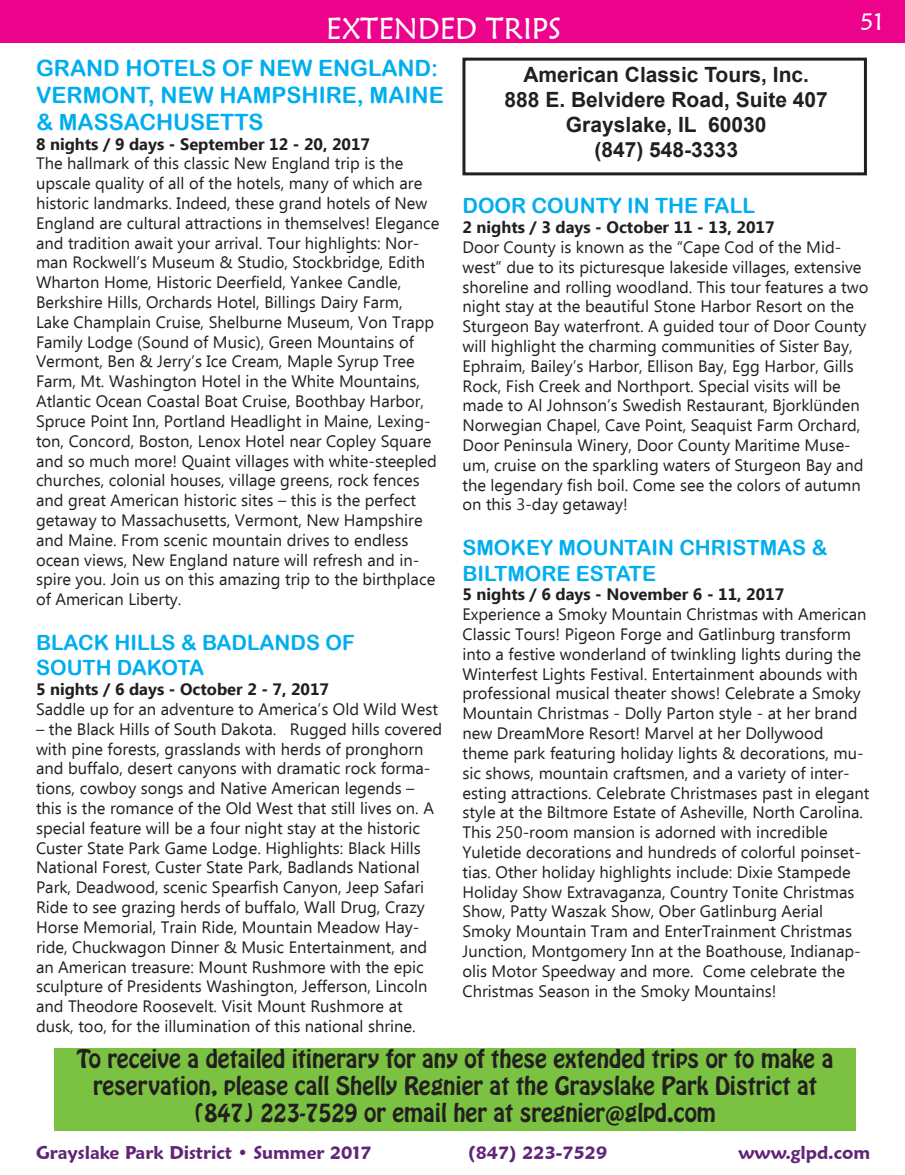
<style>
.page{position:relative;width:905px;height:1175px;background:#fff}
.page>*{position:absolute;margin:0;border:0;box-sizing:border-box;transform-origin:0 0}
.t1{font:30px "Maiandra GD";color:#fff}
.t2{font:24px "Maiandra GD";color:#fff}
.t3{font:22.5px "Hobo Std";color:#231f20}
.t4{font:22.5px/27px "Arial Rounded MT Bold";color:#00aeef}
.t5{font:21px/25.2px "Arial Rounded MT Bold";color:#00aeef}
.t6{font:700 21px "Arial";color:#231f20}
.t7{font:600 18px "Maiandra GD";color:#612578}
.t8{font:16.5px/19.8px "Ebrima";color:#231f20}
.t9{font:700 16.5px "Ebrima";color:#231f20}
</style>
<div class="page">
<div style="left:0;top:0;width:904px;height:43px;background:#ed028c"></div>
<div style="left:54px;top:1048px;width:801px;height:82px;background:#7bc142"></div>
<div style="left:462px;top:58px;width:404px;height:117px;border:3px solid #231f20"></div>
<p class="t1" style="left:326px;top:10px;width:236px">EXTENDED TRIPS</p>
<h2 class="t2" style="left:860px;top:7px;width:25px">51</h2>
<p class="t4" style="left:36px;top:54px;width:404px">GRAND HOTELS OF NEW ENGLAND:</p>
<p class="t4" style="left:36px;top:81px;width:409px">VERMONT, NEW HAMPSHIRE, MAINE &amp; MASSACHUSETTS</p>
<p class="t9" style="left:36px;top:131px;width:335px">8 nights / 9 days - September 12 - 20, 2017</p>
<p class="t8" style="left:36px;top:155px;width:405px">The hallmark of this classic New England trip is the upscale quality of all of the hotels, many of which are historic landmarks. Indeed, these grand hotels of New England are cultural attractions in themselves! Elegance and tradition await your arrival. Tour highlights: Nor&shy;man Rockwell’s Museum &amp; Studio, Stockbridge, Edith Wharton Home, Historic Deerfield, Yankee Candle, Berkshire Hills, Orchards Hotel, Billings Dairy Farm, Lake Champlain Cruise, Shelburne Museum, Von Trapp Family Lodge (Sound of Music), Green Mountains of Vermont, Ben &amp; Jerry’s Ice Cream, Maple Syrup Tree Farm, Mt. Washington Hotel in the White Mountains, Atlantic Ocean Coastal Boat Cruise, Boothbay Harbor, Spruce Point Inn, Portland Headlight in Maine, Lexing&shy;ton, Concord, Boston, Lenox Hotel near Copley Square and so much more! Quaint villages with white-steepled churches, colonial houses, village greens, rock fences and great American historic sites – this is the perfect getaway to Massachusetts, Vermont, New Hampshire and Maine. From scenic mountain drives to endless ocean views, New England nature will refresh and in&shy;spire you. Join us on this amazing trip to the birthplace of American Liberty.</p>
<p class="t5" style="left:36px;top:630px;width:320px">BLACK HILLS &amp; BADLANDS OF</p>
<p class="t5" style="left:36px;top:655px;width:170px">SOUTH DAKOTA</p>
<p class="t9" style="left:36px;top:677px;width:294px">5 nights / 6 days - October 2 - 7, 2017</p>
<p class="t8" style="left:36px;top:700px;width:403px">Saddle up for an adventure to America’s Old Wild West</p>
<p class="t8" style="left:36px;top:720px;width:408px">– the Black Hills of South Dakota. Rugged hills covered with pine forests, grasslands with herds of pronghorn and buffalo, desert canyons with dramatic rock forma&shy;tions, cowboy songs and Native American legends – this is the romance of the Old West that still lives on. A special feature will be a four night stay at the historic Custer State Park Game Lodge. Highlights: Black Hills National Forest, Custer State Park, Badlands National Park, Deadwood, scenic Spearfish Canyon, Jeep Safari Ride to see grazing herds of buffalo, Wall Drug, Crazy Horse Memorial, Train Ride, Mountain Meadow Hay&shy;ride, Chuckwagon Dinner &amp; Music Entertainment, and an American treasure: Mount Rushmore with the epic sculpture of Presidents Washington, Jefferson, Lincoln and Theodore Roosevelt. Visit Mount Rushmore at dusk, too, for the illumination of this national shrine.</p>
<p class="t6" style="left:523px;top:60px;width:287px">American Classic Tours, Inc.</p>
<p class="t6" style="left:504px;top:86px;width:325px">888 E. Belvidere Road, Suite 407</p>
<p class="t6" style="left:566px;top:111px;width:202px">Grayslake, IL 60030</p>
<p class="t6" style="left:594px;top:136px;width:145px">(847) 548-3333</p>
<p class="t5" style="left:462px;top:193px;width:294px">DOOR COUNTY IN THE FALL</p>
<p class="t9" style="left:462px;top:215px;width:313px">2 nights / 3 days - October 11 - 13, 2017</p>
<p class="t8" style="left:462px;top:238px;width:407px">Door County is known as the “Cape Cod of the Mid&shy;west” due to its picturesque lakeside villages, extensive shoreline and rolling woodland. This tour features a two night stay at the beautiful Stone Harbor Resort on the Sturgeon Bay waterfront. A guided tour of Door County will highlight the charming communities of Sister Bay, Ephraim, Bailey’s Harbor, Ellison Bay, Egg Harbor, Gills Rock, Fish Creek and Northport. Special visits will be made to Al Johnson’s Swedish Restaurant, Bjorklünden Norwegian Chapel, Cave Point, Seaquist Farm Orchard, Door Peninsula Winery, Door County Maritime Muse&shy;um, cruise on the sparkling waters of Sturgeon Bay and the legendary fish boil. Come see the colors of autumn on this 3-day getaway!</p>
<p class="t5" style="left:462px;top:535px;width:366px">SMOKEY MOUNTAIN CHRISTMAS &amp;<br>BILTMORE ESTATE</p>
<p class="t9" style="left:462px;top:582px;width:323px">5 nights / 6 days - November 6 - 11, 2017</p>
<p class="t8" style="left:462px;top:605px;width:408px">Experience a Smoky Mountain Christmas with American Classic Tours! Pigeon Forge and Gatlinburg transform into a festive wonderland of twinkling lights during the Winterfest Lights Festival. Entertainment abounds with professional musical theater shows! Celebrate a Smoky Mountain Christmas - Dolly Parton style - at her brand new DreamMore Resort! Marvel at her Dollywood theme park featuring holiday lights &amp; decorations, mu&shy;sic shows, mountain craftsmen, and a variety of inter&shy;esting attractions. Celebrate Christmases past in elegant style at the Biltmore Estate of Asheville, North Carolina.<br>This 250-room mansion is adorned with incredible Yuletide decorations and hundreds of colorful poinset&shy;tias. Other holiday highlights include: Dixie Stampede Holiday Show Extravaganza, Country Tonite Christmas Show, Patty Waszak Show, Ober Gatlinburg Aerial Smoky Mountain Tram and EnterTrainment Christmas Junction, Montgomery Inn at the Boathouse, Indianap&shy;olis Motor Speedway and more. Come celebrate the Christmas Season in the Smoky Mountains!</p>
<p class="t3" style="left:77px;top:1042px;width:758px">To receive a detailed itinerary for any of these extended trips or to make a</p>
<p class="t3" style="left:93px;top:1069px;width:725px">reservation, please call Shelly Regnier at the Grayslake Park District at</p>
<p class="t3" style="left:194px;top:1096px;width:523px">(847) 223-7529 or email her at sregnier@glpd.com</p>
<p class="t7" style="left:36px;top:1141px;width:337px">Grayslake Park District • Summer 2017</p>
<p class="t7" style="left:468px;top:1141px;width:141px">(847) 223-7529</p>
<p class="t7" style="left:738px;top:1141px;width:133px">www.glpd.com</p>
</div>
